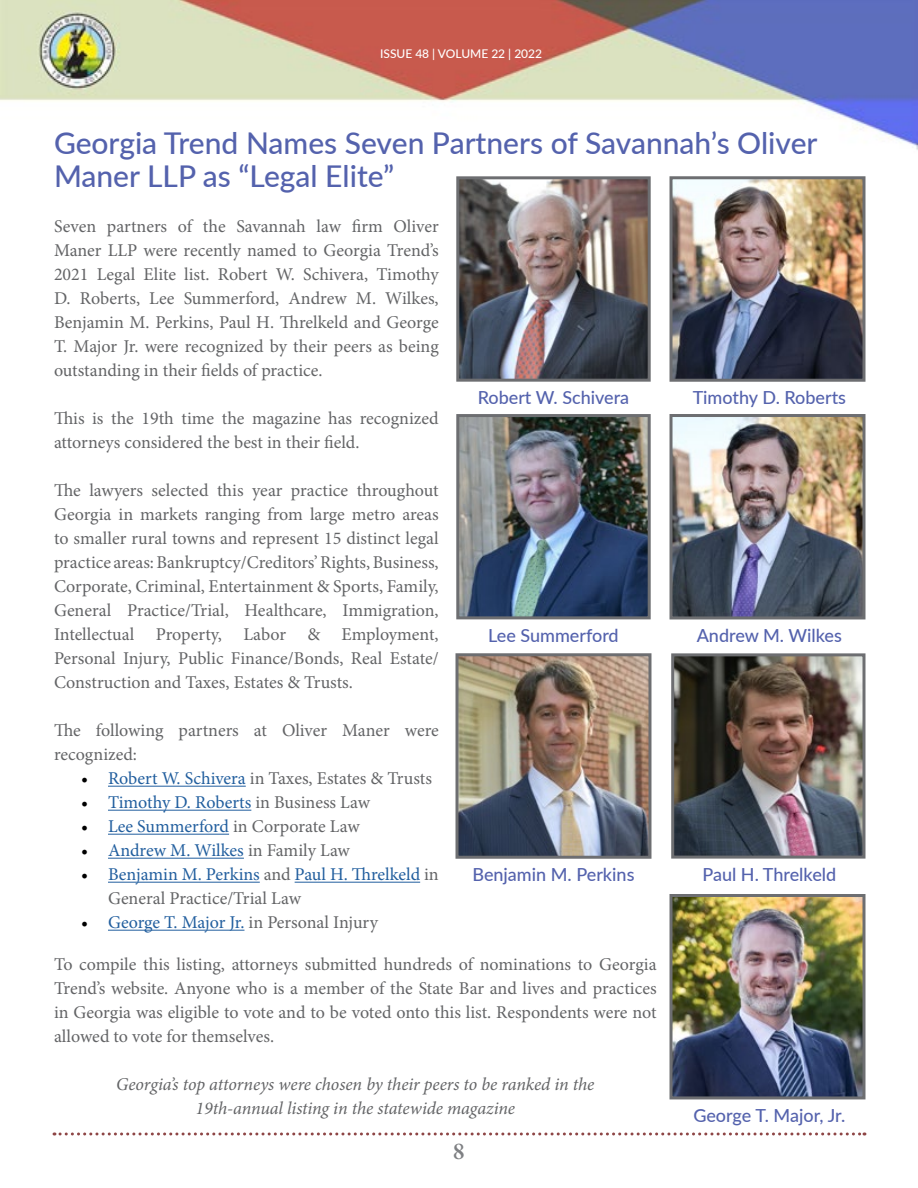
<style>
.page{position:relative;width:918px;height:1188px;background:#fff}
.page>*{position:absolute;margin:0;border:0;box-sizing:border-box;transform-origin:0 0}
.t1{font:500 30px/33px "Lato";color:#5462ad}
.t2{font:600 24px "Garamond Premr Pro";color:#7e8083}
.t3{font:18px/24px "Minion Pro";color:#636466;text-align:justify}
.t4{font:18px/24px "Minion Pro";color:#215e9e}
.t5{font:500 18px "Lato";color:#5462ad}
.t6{font:italic 18px/24px "Minion Pro";letter-spacing:-.005em;color:#636466;text-align:center}
.t7{font:500 12px "Lato";color:#fff}
.s1{color:#000}
.s2{color:#215e9e}
.s3{color:#636466}
</style>
<div class="page">
<img style="left:0;top:0;width:918px;height:150px">
<svg style="left:54px;top:1132px;width:811px;height:4px"></svg>
<img style="left:460px;top:180px;width:187px;height:198px">
<div style="left:456px;top:176px;width:195px;height:206px;border:3px solid #6d6e71"></div>
<img style="left:674px;top:180px;width:188px;height:198px">
<div style="left:670px;top:176px;width:196px;height:206px;border:3px solid #6d6e71"></div>
<img style="left:460px;top:418px;width:187px;height:197px">
<div style="left:456px;top:414px;width:195px;height:205px;border:3px solid #6d6e71"></div>
<img style="left:460px;top:657px;width:187px;height:198px">
<div style="left:456px;top:653px;width:195px;height:206px;border:3px solid #6d6e71"></div>
<img style="left:674px;top:418px;width:188px;height:197px">
<div style="left:670px;top:414px;width:196px;height:205px;border:3px solid #6d6e71"></div>
<img style="left:675px;top:657px;width:187px;height:198px">
<div style="left:671px;top:653px;width:195px;height:206px;border:3px solid #6d6e71"></div>
<hr style="left:108px;top:786px;width:138px;height:1px;background:#215e9e">
<hr style="left:108px;top:810px;width:143px;height:1px;background:#215e9e">
<hr style="left:108px;top:834px;width:121px;height:1px;background:#215e9e">
<hr style="left:108px;top:858px;width:136px;height:1px;background:#215e9e">
<hr style="left:108px;top:882px;width:152px;height:1px;background:#215e9e">
<hr style="left:295px;top:882px;width:125px;height:1px;background:#215e9e">
<hr style="left:108px;top:930px;width:136px;height:1px;background:#215e9e">
<img style="left:674px;top:898px;width:188px;height:197px">
<div style="left:670px;top:894px;width:196px;height:205px;border:3px solid #6d6e71"></div>
<p class="t7" style="left:380px;top:45px;width:164px">ISSUE 48 | VOLUME 22 | 2022</p>
<h1 class="t1" style="left:54px;top:125px;width:765px">Georgia Trend Names Seven Partners of Savannah’s Oliver<br>Maner LLP as “Legal Elite”</h1>
<p class="t3" style="left:54px;top:215px;width:386px">Seven partners of the Savannah law firm Oliver Maner LLP were recently named to Georgia Trend’s 2021 Legal Elite list. Robert W. Schivera, Timothy D. Roberts, Lee Summerford, Andrew M. Wilkes, Benjamin M. Perkins, Paul H. Threlkeld and George T. Major Jr. were recognized by their peers as being outstanding in their fields of practice.</p>
<p class="t3" style="left:54px;top:407px;width:386px">This is the 19th time the magazine has recognized attorneys considered the best in their field.</p>
<p class="t3" style="left:54px;top:479px;width:386px">The lawyers selected this year practice throughout Georgia in markets ranging from large metro areas to smaller rural towns and represent 15 distinct legal practice areas: Bankruptcy/Creditors’ Rights, Business, Corporate, Criminal, Entertainment &amp; Sports, Family, General Practice/Trial, Healthcare, Immigration, Intellectual Property, Labor &amp; Employment, Personal Injury, Public Finance/Bonds, Real Estate/ Construction and Taxes, Estates &amp; Trusts.</p>
<p class="t3" style="left:54px;top:719px;width:386px">The following partners at Oliver Maner were recognized:</p>
<p class="t3" style="left:81px;top:767px;width:352px"><span class="s1">•</span> <span class="s2">Robert W. Schivera</span> in Taxes, Estates &amp; Trusts</p>
<p class="t4" style="left:81px;top:791px;width:291px"><span class="s1">•</span> Timothy D. Roberts <span class="s3">in Business Law</span></p>
<p class="t3" style="left:81px;top:815px;width:280px"><span class="s1">•</span> <span class="s2">Lee Summerford</span> in Corporate Law</p>
<p class="t4" style="left:81px;top:839px;width:270px"><span class="s1">•</span> Andrew M. Wilkes <span class="s3">in Family Law</span></p>
<p class="t4" style="left:108px;top:863px;width:332px;text-indent:-27px"><span class="s1">•</span> Benjamin M. Perkins <span class="s3">and</span> Paul H. Threlkeld <span class="s3">in<br>General Practice/Trial Law</span></p>
<p class="t4" style="left:81px;top:911px;width:299px"><span class="s1">•</span> George T. Major Jr. <span class="s3">in Personal Injury</span></p>
<p class="t5" style="left:478px;top:385px;width:153px">Robert W. Schivera</p>
<p class="t5" style="left:693px;top:385px;width:155px">Timothy D. Roberts</p>
<p class="t5" style="left:488px;top:622px;width:132px">Lee Summerford</p>
<p class="t5" style="left:697px;top:622px;width:147px">Andrew M. Wilkes</p>
<p class="t5" style="left:472px;top:862px;width:164px">Benjamin M. Perkins</p>
<p class="t5" style="left:702px;top:862px;width:135px">Paul H. Threlkeld</p>
<p class="t3" style="left:54px;top:952px;width:604px">To compile this listing, attorneys submitted hundreds of nominations to Georgia Trend’s website. Anyone who is a member of the State Bar and lives and practices in Georgia was eligible to vote and to be voted onto this list. Respondents were not allowed to vote for themselves.</p>
<p class="t6" style="left:116px;top:1072px;width:480px">Georgia’s top attorneys were chosen by their peers to be ranked in the<br>19th-annual listing in the statewide magazine</p>
<h2 class="t2" style="left:453px;top:1137px;width:13px">8</h2>
<p class="t5" style="left:693px;top:1103px;width:153px">George T. Major, Jr.</p>
</div>
